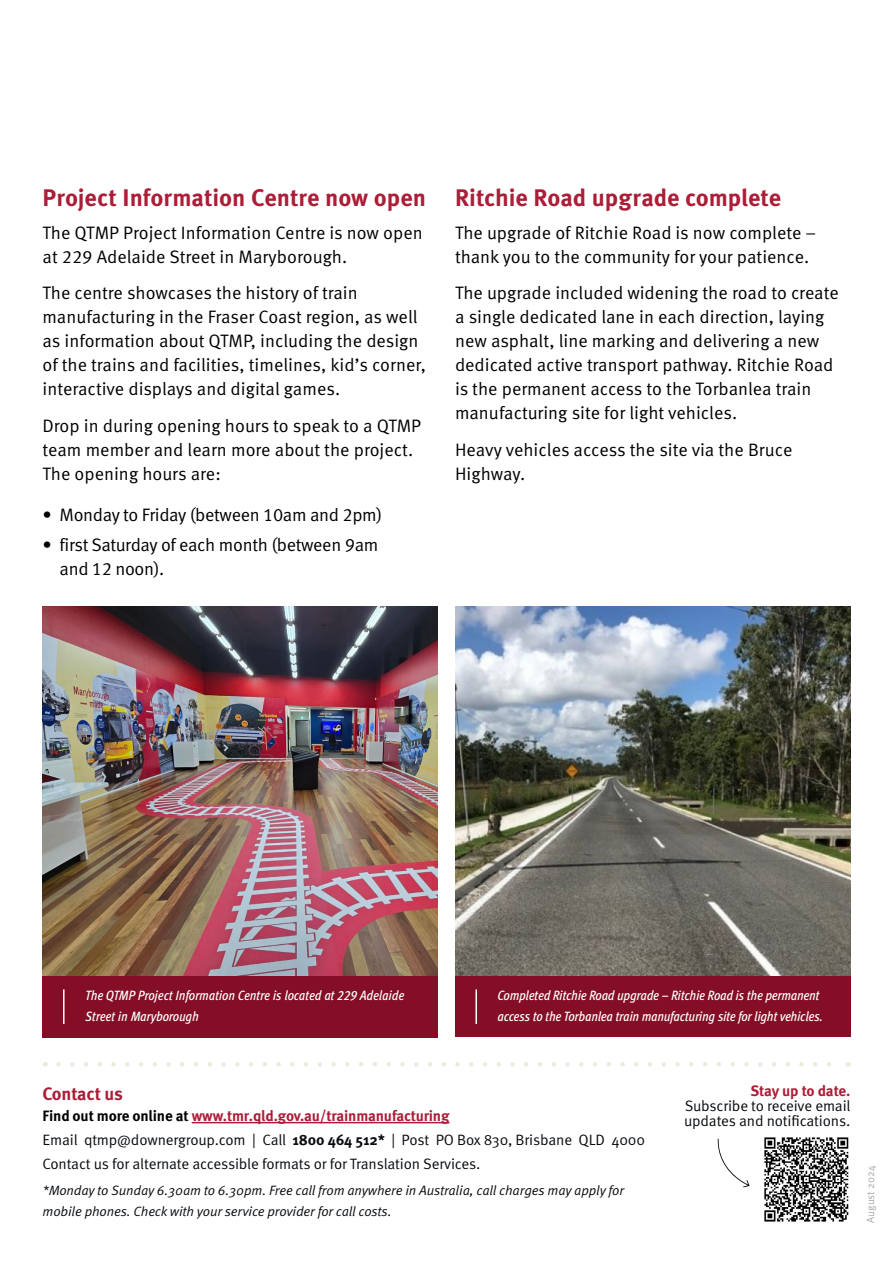
<style>
.page{position:relative;width:893px;height:1263px;background:#fff}
.page>*{position:absolute;margin:0;border:0;box-sizing:border-box;transform-origin:0 0}
.t1{font:700 24px "Meta Pro";letter-spacing:-.005em;color:#ac1d37}
.t2{font:18px/24px "Meta Pro Norm";color:#000101}
.t3{font:18px/24px "Meta Pro Norm";letter-spacing:-.02em;color:#000}
.t4{font:700 18px "Meta Pro";letter-spacing:-.01em;color:#ac1d37}
.t5{font:15px/24px "Meta Pro Norm";letter-spacing:-.01em;color:#080c10}
.t6{font:700 15px "Meta Pro";letter-spacing:-.01em;color:#ac1d37}
.t7{font:italic 500 condensed 13.5px/21px "Meta Pro";letter-spacing:-.01em;color:#fff}
.t8{font:13.5px/21px "Meta Pro Norm Ita";letter-spacing:-.01em;color:#080c10}
.t9{font:10.5px "Meta Pro Norm";color:#a7a9ac}
.s1{color:#000}
.s2{font-family:"Meta Pro";font-weight:700}
</style>
<div class="page">
<hr style="left:192px;top:1122px;width:257px;height:1px;background:#ac1d37">
<svg style="left:58px;top:1062px;width:773px;height:4px"></svg>
<img style="left:764px;top:1137px;width:85px;height:85px">
<svg style="left:718px;top:1138px;width:31px;height:49px"></svg>
<img style="left:43px;top:606px;width:395px;height:370px">
<img style="left:455px;top:606px;width:395px;height:370px">
<div style="left:455px;top:977px;width:395px;height:60px;background:#830e25"></div>
<hr style="left:475px;top:989px;width:2px;height:35px;background:#fff">
<div style="left:43px;top:977px;width:395px;height:60px;background:#830e25"></div>
<hr style="left:63px;top:989px;width:2px;height:35px;background:#fff">
<h1 class="t1" style="left:43px;top:179px;width:385px">Project Information Centre now open</h1>
<p class="t2" style="left:43px;top:219px;width:382px">The QTMP Project Information Centre is now open at 229 Adelaide Street in Maryborough.</p>
<p class="t2" style="left:43px;top:280px;width:385px">The centre showcases the history of train manufacturing in the Fraser Coast region, as well as information about QTMP, including the design of the trains and facilities, timelines, kid’s corner, interactive displays and digital games.</p>
<p class="t2" style="left:43px;top:413px;width:380px">Drop in during opening hours to speak to a QTMP team member and learn more about the project.<br>The opening hours are:</p>
<p class="t3" style="left:43px;top:502px;width:341px">• Monday to Friday (between 10am and 2pm)</p>
<p class="t3" style="left:60px;top:532px;width:320px;text-indent:-17px">• first Saturday of each month (between 9am and 12 noon).</p>
<h1 class="t1" style="left:455px;top:179px;width:328px">Ritchie Road upgrade complete</h1>
<p class="t2" style="left:455px;top:219px;width:363px">The upgrade of Ritchie Road is now complete – thank you to the community for your patience.</p>
<p class="t2" style="left:455px;top:280px;width:385px">The upgrade included widening the road to create a single dedicated lane in each direction, laying new asphalt, line marking and delivering a new dedicated active transport pathway. Ritchie Road is the permanent access to the Torbanlea train manufacturing site for light vehicles.</p>
<p class="t2" style="left:455px;top:437px;width:339px">Heavy vehicles access the site via the Bruce<br>Highway.</p>
<p class="t7" style="left:85px;top:983px;width:320px">The QTMP Project Information Centre is located at 229 Adelaide<br>Street in Maryborough</p>
<p class="t7" style="left:497px;top:983px;width:327px">Completed Ritchie Road upgrade – Ritchie Road is the permanent access to the Torbanlea train manufacturing site for light vehicles.</p>
<p class="t4" style="left:43px;top:1079px;width:82px">Contact us</p>
<p class="t6" style="left:43px;top:1104px;width:408px"><span class="s1">Find out more online at</span> www.tmr.qld.gov.au/trainmanufacturing</p>
<p class="t5" style="left:43px;top:1127px;width:604px">Email qtmp@downergroup.com | Call <span class="s2">1800 464 512*</span> | Post PO Box 830, Brisbane QLD 4000<br>Contact us for alternate accessible formats or for Translation Services.</p>
<p class="t8" style="left:43px;top:1179px;width:583px">*Monday to Sunday 6.30am to 6.30pm. Free call from anywhere in Australia, call charges may apply for mobile phones. Check with your service provider for call costs.</p>
<p class="t6" style="left:750px;top:1078px;width:101px">Stay up to date.</p>
<p class="t5" style="left:684px;top:1097px;width:168px;line-height:15px">Subscribe to receive email updates and notifications.</p>
<p class="t9" style="left:863px;top:1223px;width:59px;rotate:-90deg">August 2024</p>
</div>
